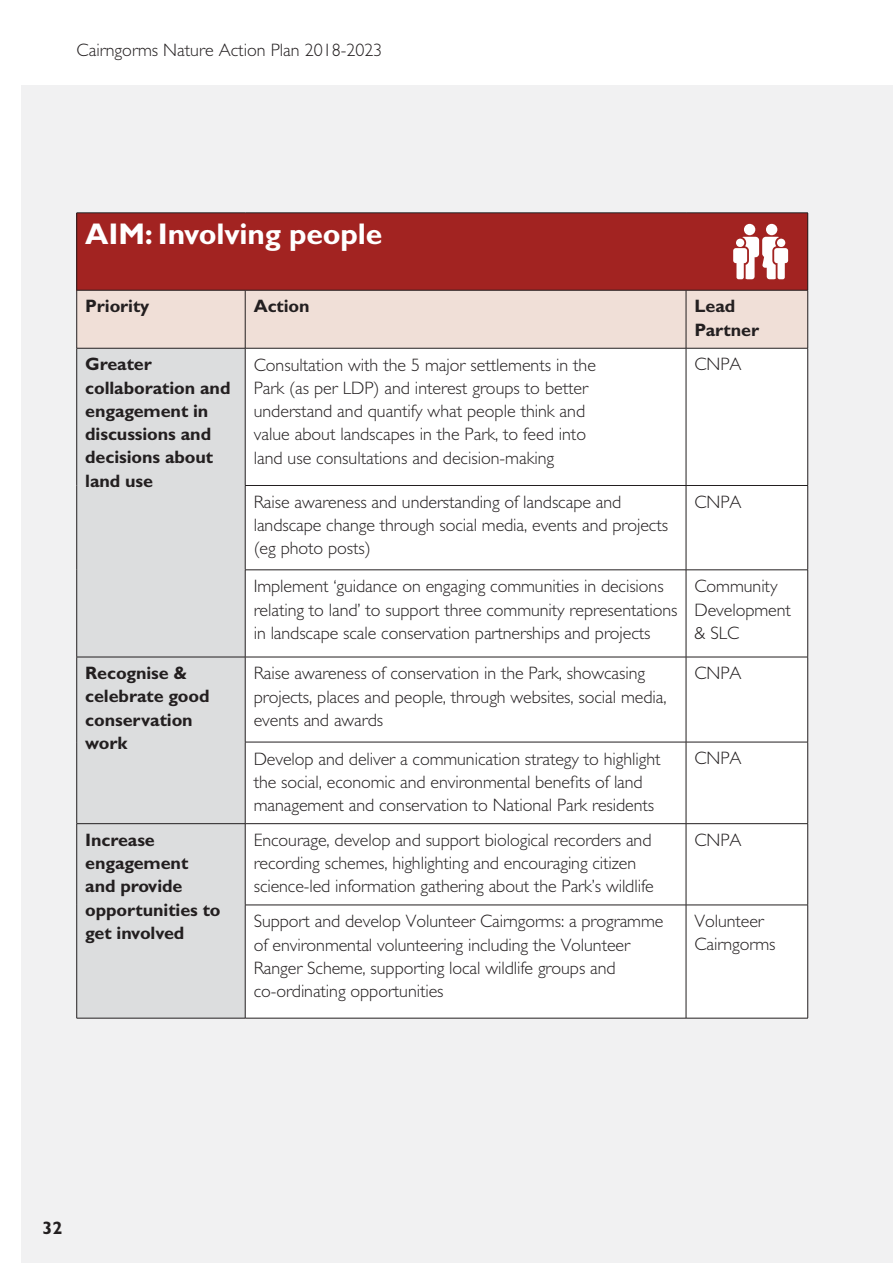
<style>
.page{position:relative;width:893px;height:1263px;background:#fff}
.page>*{position:absolute;margin:0;border:0;box-sizing:border-box;transform-origin:0 0}
.t1{font:700 30px "Gill Sans";letter-spacing:-.005em;color:#fff}
.t2{font:300 18px/23.2px "M Gill Sans";letter-spacing:-.005em;color:#231f20}
.t3{font:700 18px/23.2px "Gill Sans";letter-spacing:-.005em;color:#231f20}
</style>
<div class="page">
<div style="left:21px;top:85px;width:872px;height:1178px;background:#f1f1f2"></div>
<div style="left:77px;top:213px;width:731px;height:77px;background:#a22321"></div>
<div style="left:77px;top:291px;width:730px;height:57px;background:#f0dfd7"></div>
<svg style="left:77px;top:349px;width:168px;height:669px;background:#d4d5d6"></svg>
<div style="left:246px;top:349px;width:561px;height:669px;background:#fff"></div>
<hr style="left:245px;top:290px;width:1px;height:58px;background:#231f20">
<hr style="left:686px;top:290px;width:1px;height:58px;background:#231f20">
<hr style="left:77px;top:213px;width:168px;height:1px;background:#231f20">
<hr style="left:76px;top:213px;width:1px;height:77px;background:#231f20">
<hr style="left:245px;top:213px;width:441px;height:1px;background:#231f20">
<hr style="left:686px;top:213px;width:122px;height:1px;background:#231f20">
<hr style="left:807px;top:213px;width:1px;height:77px;background:#231f20">
<hr style="left:77px;top:290px;width:168px;height:1px;background:#231f20">
<hr style="left:76px;top:290px;width:1px;height:58px;background:#231f20">
<hr style="left:245px;top:290px;width:441px;height:1px;background:#231f20">
<hr style="left:686px;top:290px;width:122px;height:1px;background:#231f20">
<hr style="left:807px;top:290px;width:1px;height:58px;background:#231f20">
<hr style="left:77px;top:348px;width:168px;height:1px;background:#231f20">
<hr style="left:76px;top:348px;width:1px;height:137px;background:#231f20">
<hr style="left:76px;top:485px;width:1px;height:85px;background:#231f20">
<hr style="left:76px;top:570px;width:1px;height:87px;background:#231f20">
<hr style="left:76px;top:657px;width:1px;height:85px;background:#231f20">
<hr style="left:76px;top:742px;width:1px;height:81px;background:#231f20">
<hr style="left:76px;top:824px;width:1px;height:81px;background:#231f20">
<hr style="left:76px;top:905px;width:1px;height:113px;background:#231f20">
<hr style="left:77px;top:657px;width:168px;height:1px;background:#231f20">
<hr style="left:77px;top:823px;width:168px;height:1px;background:#231f20">
<hr style="left:77px;top:1018px;width:168px;height:1px;background:#231f20">
<hr style="left:245px;top:348px;width:441px;height:1px;background:#231f20">
<hr style="left:245px;top:348px;width:1px;height:137px;background:#231f20">
<hr style="left:686px;top:348px;width:122px;height:1px;background:#231f20">
<hr style="left:686px;top:348px;width:1px;height:137px;background:#231f20">
<hr style="left:807px;top:348px;width:1px;height:137px;background:#231f20">
<hr style="left:245px;top:485px;width:441px;height:1px;background:#231f20">
<hr style="left:245px;top:486px;width:1px;height:84px;background:#231f20">
<hr style="left:686px;top:485px;width:122px;height:1px;background:#231f20">
<hr style="left:686px;top:486px;width:1px;height:84px;background:#231f20">
<hr style="left:807px;top:486px;width:1px;height:84px;background:#231f20">
<hr style="left:245px;top:570px;width:441px;height:1px;background:#231f20">
<hr style="left:245px;top:570px;width:1px;height:87px;background:#231f20">
<hr style="left:686px;top:570px;width:122px;height:1px;background:#231f20">
<hr style="left:686px;top:570px;width:1px;height:87px;background:#231f20">
<hr style="left:807px;top:570px;width:1px;height:87px;background:#231f20">
<hr style="left:245px;top:657px;width:441px;height:1px;background:#231f20">
<hr style="left:245px;top:657px;width:1px;height:85px;background:#231f20">
<hr style="left:686px;top:657px;width:122px;height:1px;background:#231f20">
<hr style="left:686px;top:657px;width:1px;height:85px;background:#231f20">
<hr style="left:807px;top:657px;width:1px;height:85px;background:#231f20">
<hr style="left:245px;top:742px;width:441px;height:1px;background:#231f20">
<hr style="left:245px;top:742px;width:1px;height:81px;background:#231f20">
<hr style="left:686px;top:742px;width:122px;height:1px;background:#231f20">
<hr style="left:686px;top:742px;width:1px;height:81px;background:#231f20">
<hr style="left:807px;top:742px;width:1px;height:81px;background:#231f20">
<hr style="left:245px;top:823px;width:441px;height:1px;background:#231f20">
<hr style="left:245px;top:824px;width:1px;height:81px;background:#231f20">
<hr style="left:686px;top:823px;width:122px;height:1px;background:#231f20">
<hr style="left:686px;top:824px;width:1px;height:81px;background:#231f20">
<hr style="left:807px;top:824px;width:1px;height:81px;background:#231f20">
<hr style="left:245px;top:905px;width:441px;height:1px;background:#231f20">
<hr style="left:245px;top:905px;width:1px;height:113px;background:#231f20">
<hr style="left:686px;top:905px;width:122px;height:1px;background:#231f20">
<hr style="left:686px;top:905px;width:1px;height:113px;background:#231f20">
<hr style="left:807px;top:905px;width:1px;height:113px;background:#231f20">
<hr style="left:245px;top:1018px;width:441px;height:1px;background:#231f20">
<hr style="left:686px;top:1018px;width:122px;height:1px;background:#231f20">
<div style="left:744px;top:224px;width:11px;height:11px;background:#fff;border-radius:50%"></div>
<div style="left:766px;top:224px;width:11px;height:11px;background:#fff;border-radius:50%"></div>
<svg style="left:733px;top:237px;width:55px;height:42px"></svg>
<p class="t2" style="left:77px;top:39px;width:307px">Cairngorms Nature Action Plan 2018-2023</p>
<h1 class="t1" style="left:85px;top:216px;width:299px">AIM: Involving people</h1>
<p class="t3" style="left:85px;top:294px;width:66px">Priority</p>
<p class="t3" style="left:254px;top:294px;width:57px">Action</p>
<p class="t3" style="left:694px;top:294px;width:66px">Lead<br>Partner</p>
<p class="t3" style="left:85px;top:352px;width:147px">Greater collaboration and engagement in discussions and decisions about land use</p>
<p class="t2" style="left:254px;top:353px;width:344px">Consultation with the 5 major settlements in the Park (as per LDP) and interest groups to better understand and quantify what people think and value about landscapes in the Park, to feed into land use consultations and decision-making</p>
<p class="t2" style="left:694px;top:353px;width:48px">CNPA</p>
<p class="t2" style="left:254px;top:490px;width:416px">Raise awareness and understanding of landscape and landscape change through social media, events and projects (eg photo posts)</p>
<p class="t2" style="left:694px;top:490px;width:48px">CNPA</p>
<p class="t2" style="left:254px;top:575px;width:425px">Implement ‘guidance on engaging communities in decisions relating to land’ to support three community representations in landscape scale conservation partnerships and projects</p>
<p class="t2" style="left:694px;top:575px;width:98px">Community<br>Development &amp; SLC</p>
<p class="t3" style="left:85px;top:661px;width:126px">Recognise &amp; celebrate good conservation work</p>
<p class="t2" style="left:254px;top:662px;width:414px">Raise awareness of conservation in the Park, showcasing projects, places and people, through websites, social media, events and awards</p>
<p class="t2" style="left:694px;top:662px;width:48px">CNPA</p>
<p class="t2" style="left:254px;top:747px;width:408px">Develop and deliver a communication strategy to highlight the social, economic and environmental benefits of land management and conservation to National Park residents</p>
<p class="t2" style="left:694px;top:747px;width:48px">CNPA</p>
<p class="t3" style="left:85px;top:828px;width:137px">Increase engagement and provide opportunities to get involved</p>
<p class="t2" style="left:254px;top:828px;width:402px">Encourage, develop and support biological recorders and recording schemes, highlighting and encouraging citizen science-led information gathering about the Park’s wildlife</p>
<p class="t2" style="left:694px;top:828px;width:48px">CNPA</p>
<p class="t2" style="left:254px;top:910px;width:411px">Support and develop Volunteer Cairngorms: a programme of environmental volunteering including the Volunteer Ranger Scheme, supporting local wildlife groups and co-ordinating opportunities</p>
<p class="t2" style="left:694px;top:910px;width:82px">Volunteer<br>Cairngorms</p>
<p class="t3" style="left:43px;top:1216px;width:21px">32</p>
</div>
